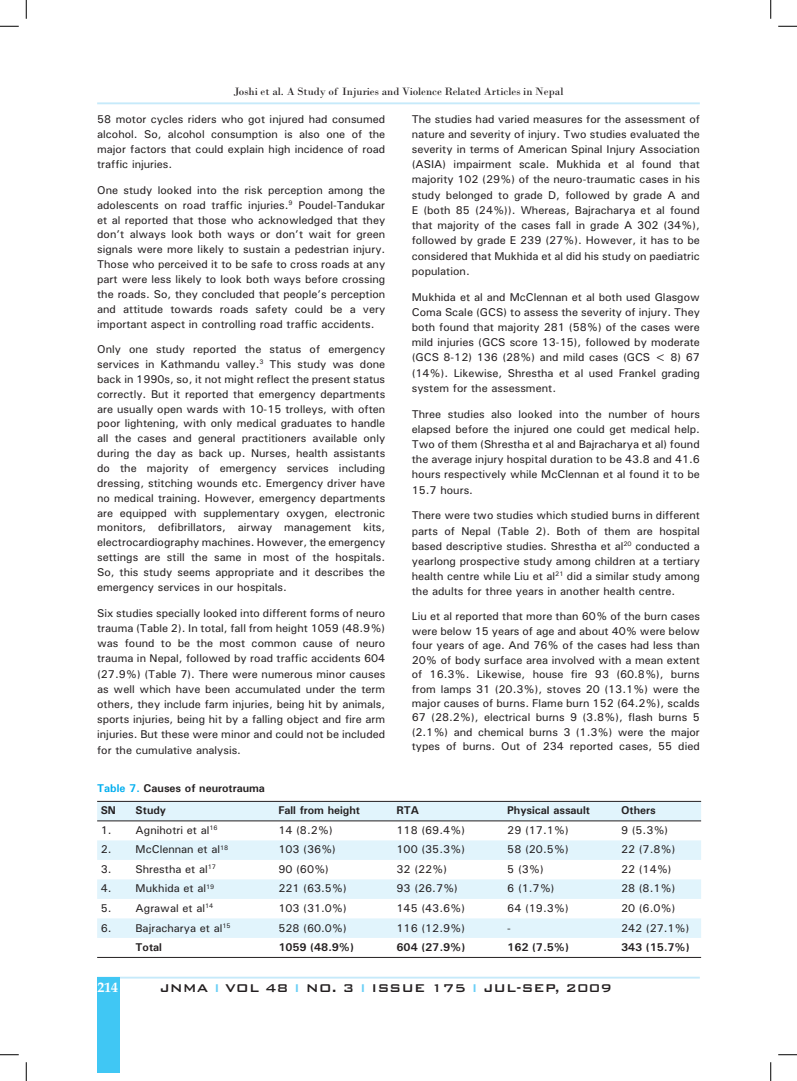
<style>
.page{position:relative;width:797px;height:1081px;background:#fff}
.page>*{position:absolute;margin:0;border:0;box-sizing:border-box;transform-origin:0 0}
.t1{font:500 15px "Bank Gothic BT";color:#231f20}
.t2{font:700 13.75px "Book Antiqua";color:#fff}
.t3{font:500 11.25px/15.2px "Univers";color:#231f20;text-align:justify}
.t4{font:700 11.25px/22.1px "Univers";color:#231f20}
.t5{font:11.25px "Bodoni";color:#231f20}
.s1{color:#00aeef}
.s2{color:#6bcff6}
</style>
<div class="page">
<hr style="left:97px;top:976px;width:602px;height:2px;background:#c6eafa">
<hr style="left:97px;top:102px;width:602px;height:2px;background:#c6eafa">
<div style="left:97px;top:976px;width:22px;height:96px;background:#40c7f4"></div>
<svg style="left:97px;top:801px;width:604px;height:136px;fill:#e1f4fc"></svg>
<hr style="left:97px;top:800px;width:604px;height:1px;background:#231f20">
<hr style="left:97px;top:820px;width:604px;height:1px;background:#231f20">
<hr style="left:97px;top:956px;width:604px;height:1px;background:#231f20">
<svg style="left:0;top:25px;width:19px;height:2px"></svg>
<svg style="left:778px;top:25px;width:19px;height:2px"></svg>
<svg style="left:0;top:1054px;width:19px;height:1px"></svg>
<svg style="left:778px;top:1054px;width:19px;height:1px"></svg>
<svg style="left:25px;top:0;width:2px;height:19px"></svg>
<svg style="left:25px;top:1062px;width:2px;height:18px"></svg>
<svg style="left:770px;top:0;width:1px;height:19px"></svg>
<svg style="left:770px;top:1062px;width:1px;height:18px"></svg>
<p class="t5" style="left:233px;top:87px;width:331px">Joshi et al. A Study of Injuries and Violence Related Articles in Nepal</p>
<p class="t3" style="left:97px;top:112px;width:290px">58 motor cycles riders who got injured had consumed alcohol. So, alcohol consumption is also one of the major factors that could explain high incidence of road traffic injuries.</p>
<p class="t3" style="left:97px;top:183px;width:290px;line-height:14.9px">One study looked into the risk perception among the adolescents on road traffic injuries.<sup>9</sup> Poudel-Tandukar et al reported that those who acknowledged that they don’t always look both ways or don’t wait for green signals were more likely to sustain a pedestrian injury.<br>Those who perceived it to be safe to cross roads at any part were less likely to look both ways before crossing the roads. So, they concluded that people’s perception and attitude towards roads safety could be a very important aspect in controlling road traffic accidents.</p>
<p class="t3" style="left:97px;top:343px;width:290px;line-height:14.9px">Only one study reported the status of emergency services in Kathmandu valley.<sup>3</sup> This study was done back in 1990s, so, it not might reflect the present status correctly. But it reported that emergency departments are usually open wards with 10-15 trolleys, with often poor lightening, with only medical graduates to handle all the cases and general practitioners available only during the day as back up. Nurses, health assistants do the majority of emergency services including dressing, stitching wounds etc. Emergency driver have no medical training. However, emergency departments are equipped with supplementary oxygen, electronic monitors, defibrillators, airway management kits, electrocardiography machines. However, the emergency settings are still the same in most of the hospitals.<br>So, this study seems appropriate and it describes the emergency services in our hospitals.</p>
<p class="t3" style="left:97px;top:606px;width:290px">Six studies specially looked into different forms of neuro trauma (Table 2). In total, fall from height 1059 (48.9%) was found to be the most common cause of neuro trauma in Nepal, followed by road traffic accidents 604 (27.9%) (Table 7). There were numerous minor causes as well which have been accumulated under the term others, they include farm injuries, being hit by animals, sports injuries, being hit by a falling object and fire arm injuries. But these were minor and could not be included for the cumulative analysis.</p>
<p class="t3" style="left:412px;top:112px;width:290px">The studies had varied measures for the assessment of nature and severity of injury. Two studies evaluated the severity in terms of American Spinal Injury Association (ASIA) impairment scale. Mukhida et al found that majority 102 (29%) of the neuro-traumatic cases in his study belonged to grade D, followed by grade A and E (both 85 (24%)). Whereas, Bajracharya et al found that majority of the cases fall in grade A 302 (34%), followed by grade E 239 (27%). However, it has to be considered that Mukhida et al did his study on paediatric population.</p>
<p class="t3" style="left:412px;top:290px;width:290px">Mukhida et al and McClennan et al both used Glasgow Coma Scale (GCS) to assess the severity of injury. They both found that majority 281 (58%) of the cases were mild injuries (GCS score 13-15), followed by moderate (GCS 8-12) 136 (28%) and mild cases (GCS &lt; 8) 67 (14%). Likewise, Shrestha et al used Frankel grading system for the assessment.</p>
<p class="t3" style="left:412px;top:407px;width:290px">Three studies also looked into the number of hours elapsed before the injured one could get medical help.<br>Two of them (Shrestha et al and Bajracharya et al) found the average injury hospital duration to be 43.8 and 41.6 hours respectively while McClennan et al found it to be 15.7 hours.</p>
<p class="t3" style="left:412px;top:509px;width:290px">There were two studies which studied burns in different parts of Nepal (Table 2). Both of them are hospital based descriptive studies. Shrestha et al<sup>20</sup> conducted a yearlong prospective study among children at a tertiary health centre while Liu et al<sup>21</sup> did a similar study among the adults for three years in another health centre.</p>
<p class="t3" style="left:412px;top:610px;width:290px;line-height:14.4px">Liu et al reported that more than 60% of the burn cases were below 15 years of age and about 40% were below four years of age. And 76% of the cases had less than 20% of body surface area involved with a mean extent of 16.3%. Likewise, house fire 93 (60.8%), burns from lamps 31 (20.3%), stoves 20 (13.1%) were the major causes of burns. Flame burn 152 (64.2%), scalds 67 (28.2%), electrical burns 9 (3.8%), flash burns 5 (2.1%) and chemical burns 3 (1.3%) were the major types of burns. Out of 234 reported cases, 55 died</p>
<p class="t4" style="left:101px;top:778px;width:166px;text-indent:-4px"><span class="s1">Table 7.</span> Causes of neurotrauma<br>SN</p>
<p class="t4" style="left:136px;top:800px;width:32px">Study</p>
<p class="t4" style="left:278px;top:800px;width:83px">Fall from height</p>
<p class="t4" style="left:396px;top:800px;width:24px">RTA</p>
<p class="t4" style="left:507px;top:800px;width:84px">Physical assault</p>
<p class="t4" style="left:621px;top:800px;width:36px">Others</p>
<p class="t3" style="left:101px;top:823px;width:118px">1. Agnihotri et al<sup>16</sup></p>
<p class="t3" style="left:278px;top:823px;width:56px">14 (8.2%)</p>
<p class="t3" style="left:396px;top:823px;width:70px">118 (69.4%)</p>
<p class="t3" style="left:507px;top:823px;width:63px">29 (17.1%)</p>
<p class="t3" style="left:621px;top:823px;width:49px">9 (5.3%)</p>
<p class="t3" style="left:101px;top:842px;width:129px">2. McClennan et al<sup>18</sup></p>
<p class="t3" style="left:278px;top:842px;width:59px">103 (36%)</p>
<p class="t3" style="left:396px;top:842px;width:70px">100 (35.3%)</p>
<p class="t3" style="left:507px;top:842px;width:63px">58 (20.5%)</p>
<p class="t3" style="left:621px;top:842px;width:56px">22 (7.8%)</p>
<p class="t3" style="left:101px;top:862px;width:117px">3. Shrestha et al<sup>17</sup></p>
<p class="t3" style="left:278px;top:862px;width:52px">90 (60%)</p>
<p class="t3" style="left:396px;top:862px;width:52px">32 (22%)</p>
<p class="t3" style="left:507px;top:862px;width:38px">5 (3%)</p>
<p class="t3" style="left:621px;top:862px;width:52px">22 (14%)</p>
<p class="t3" style="left:101px;top:881px;width:115px">4. Mukhida et al<sup>19</sup></p>
<p class="t3" style="left:278px;top:881px;width:70px">221 (63.5%)</p>
<p class="t3" style="left:396px;top:881px;width:63px">93 (26.7%)</p>
<p class="t3" style="left:507px;top:881px;width:49px">6 (1.7%)</p>
<p class="t3" style="left:621px;top:881px;width:56px">28 (8.1%)</p>
<p class="t3" style="left:101px;top:901px;width:114px">5. Agrawal et al<sup>14</sup></p>
<p class="t3" style="left:278px;top:901px;width:70px">103 (31.0%)</p>
<p class="t3" style="left:396px;top:901px;width:70px">145 (43.6%)</p>
<p class="t3" style="left:507px;top:901px;width:63px">64 (19.3%)</p>
<p class="t3" style="left:621px;top:901px;width:56px">20 (6.0%)</p>
<p class="t3" style="left:101px;top:920px;width:131px">6. Bajracharya et al<sup>15</sup></p>
<p class="t3" style="left:278px;top:920px;width:70px">528 (60.0%)</p>
<p class="t3" style="left:396px;top:920px;width:70px">116 (12.9%)</p>
<p class="t3" style="left:507px;top:920px;width:5px">-</p>
<p class="t3" style="left:621px;top:920px;width:70px">242 (27.1%)</p>
<p class="t4" style="left:136px;top:936px;width:28px">Total</p>
<p class="t4" style="left:278px;top:936px;width:77px">1059 (48.9%)</p>
<p class="t4" style="left:396px;top:936px;width:70px">604 (27.9%)</p>
<p class="t4" style="left:507px;top:936px;width:63px">162 (7.5%)</p>
<p class="t4" style="left:621px;top:936px;width:70px">343 (15.7%)</p>
<p class="t2" style="left:98px;top:982px;width:22px">214</p>
<h1 class="t1" style="left:160px;top:977px;width:454px">JNMA <span class="s2">I</span> VOL 48 <span class="s2">I</span> NO. 3 <span class="s2">I</span> ISSUE 175 <span class="s2">I</span> JUL-SEP, 2009</h1>
</div>
